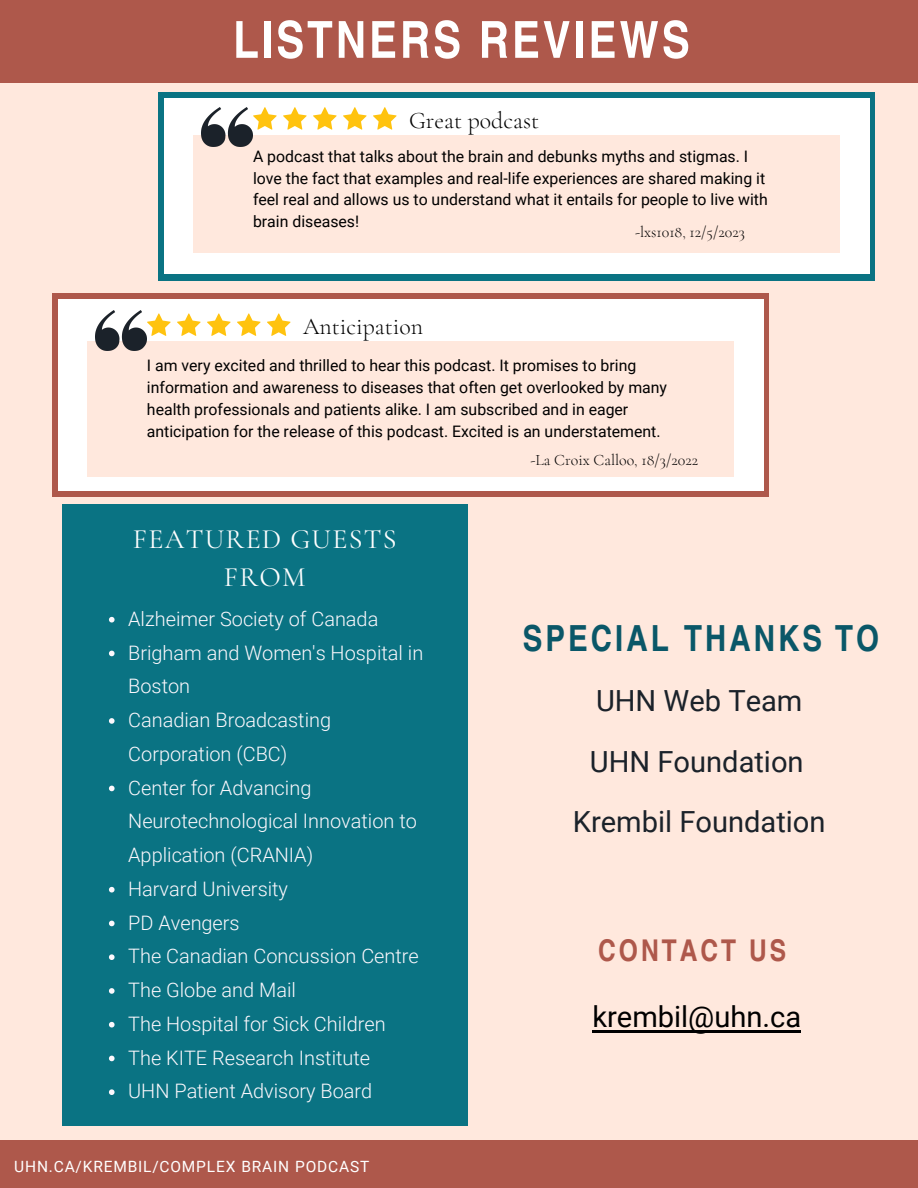
<style>
.page{position:relative;width:918px;height:1188px;background:#ffe8dd}
.page>*{position:absolute;margin:0;border:0;box-sizing:border-box;transform-origin:0 0}
.t1{font:700 condensed 51px "Helvetica";letter-spacing:.06em;color:#fff}
.t2{font:700 condensed 36px "Helvetica";letter-spacing:.085em;color:#0a5768}
.t3{font:700 condensed 30px "Helvetica";letter-spacing:.1em;color:#ae584b}
.t4{font:29.1px/60.8px "Roboto";color:#1b222a;text-align:center}
.t5{font:29.1px "Roboto";color:#000}
.t6{font:28.05px/38.2px "Cormorant Garamond";letter-spacing:.045em;color:#fff;text-align:center}
.t7{font:300 23.85px "Cormorant Garamond";color:#000}
.t8{font:300 19.95px/33.8px "Roboto";color:#fcf8fd}
.t9{font:15.9px/21.8px "Roboto";color:#000}
.t10{font:300 15.9px "Cormorant Garamond";color:#000}
.t11{font:15.45px "Roboto";letter-spacing:.055em;color:#fff}
</style>
<div class="page">
<div style="left:62px;top:504px;width:406px;height:621px;background:#0a7383"></div>
<div style="left:158px;top:92px;width:717px;height:189px;background:#0a7383"></div>
<div style="left:164px;top:98px;width:706px;height:176px;background:#fff"></div>
<div style="left:193px;top:135px;width:647px;height:118px;background:#ffe8dd"></div>
<div style="left:52px;top:293px;width:717px;height:203px;background:#ae584b"></div>
<div style="left:58px;top:299px;width:705px;height:192px;background:#fff"></div>
<div style="left:87px;top:341px;width:647px;height:135px;background:#ffe8dd"></div>
<div style="left:0;top:0;width:918px;height:83px;background:#ae584b"></div>
<img style="left:201px;top:107px;width:52px;height:40px">
<svg style="left:253px;top:107px;width:144px;height:23px"></svg>
<img style="left:95px;top:311px;width:52px;height:39px">
<svg style="left:147px;top:313px;width:144px;height:23px"></svg>
<svg style="left:109px;top:617px;width:6px;height:6px"></svg>
<svg style="left:109px;top:651px;width:6px;height:5px"></svg>
<svg style="left:109px;top:718px;width:6px;height:6px"></svg>
<svg style="left:109px;top:786px;width:6px;height:5px"></svg>
<svg style="left:109px;top:887px;width:6px;height:6px"></svg>
<svg style="left:109px;top:921px;width:6px;height:5px"></svg>
<svg style="left:109px;top:954px;width:6px;height:6px"></svg>
<svg style="left:109px;top:988px;width:6px;height:6px"></svg>
<svg style="left:109px;top:1022px;width:6px;height:6px"></svg>
<svg style="left:109px;top:1056px;width:6px;height:5px"></svg>
<svg style="left:109px;top:1089px;width:6px;height:6px"></svg>
<div style="left:0;top:1140px;width:918px;height:48px;background:#ae584b"></div>
<hr style="left:593px;top:1031px;width:208px;height:2px;background:#000">
<h2 class="t1" style="left:233px;top:5px;width:458px">LISTNERS REVIEWS</h2>
<h3 class="t7" style="left:409px;top:106px;width:132px">Great podcast</h3>
<p class="t9" style="left:253px;top:146px;width:516px">A podcast that talks about the brain and debunks myths and stigmas. I love the fact that examples and real-life experiences are shared making it feel real and allows us to understand what it entails for people to live with brain diseases!</p>
<p class="t10" style="left:635px;top:222px;width:111px">-lxs1018, 12/5/2023</p>
<h3 class="t7" style="left:303px;top:312px;width:121px">Anticipation</h3>
<p class="t9" style="left:147px;top:355px;width:522px">I am very excited and thrilled to hear this podcast. It promises to bring information and awareness to diseases that often get overlooked by many health professionals and patients alike. I am subscribed and in eager anticipation for the release of this podcast. Excited is an understatement.</p>
<p class="t10" style="left:530px;top:451px;width:169px">-La Croix Calloo, 18/3/2022</p>
<h2 class="t6" style="left:133px;top:520px;width:265px">FEATURED GUESTS<br>FROM</h2>
<p class="t8" style="left:128px;top:602px;width:252px">Alzheimer Society of Canada</p>
<p class="t8" style="left:128px;top:636px;width:297px">Brigham and Women's Hospital in<br>Boston</p>
<p class="t8" style="left:128px;top:703px;width:204px">Canadian Broadcasting<br>Corporation (CBC)</p>
<p class="t8" style="left:128px;top:771px;width:290px">Center for Advancing<br>Neurotechnological Innovation to<br>Application (CRANIA)</p>
<p class="t8" style="left:128px;top:872px;width:161px">Harvard University</p>
<p class="t8" style="left:128px;top:906px;width:113px">PD Avengers</p>
<p class="t8" style="left:128px;top:940px;width:292px">The Canadian Concussion Centre</p>
<p class="t8" style="left:128px;top:973px;width:169px">The Globe and Mail</p>
<h2 class="t2" style="left:523px;top:613px;width:358px">SPECIAL THANKS TO</h2>
<h2 class="t4" style="left:573px;top:671px;width:254px">UHN Web Team<br>UHN Foundation<br>Krembil Foundation</h2>
<h2 class="t3" style="left:598px;top:929px;width:190px">CONTACT US</h2>
<p class="t8" style="left:128px;top:1007px;width:259px">The Hospital for Sick Children</p>
<h2 class="t5" style="left:592px;top:1000px;width:210px">krembil@uhn.ca</h2>
<p class="t8" style="left:128px;top:1041px;width:244px">The KITE Research Institute</p>
<p class="t8" style="left:128px;top:1075px;width:246px">UHN Patient Advisory Board</p>
<p class="t11" style="left:14px;top:1158px;width:357px">UHN.CA/KREMBIL/COMPLEX BRAIN PODCAST</p>
</div>
